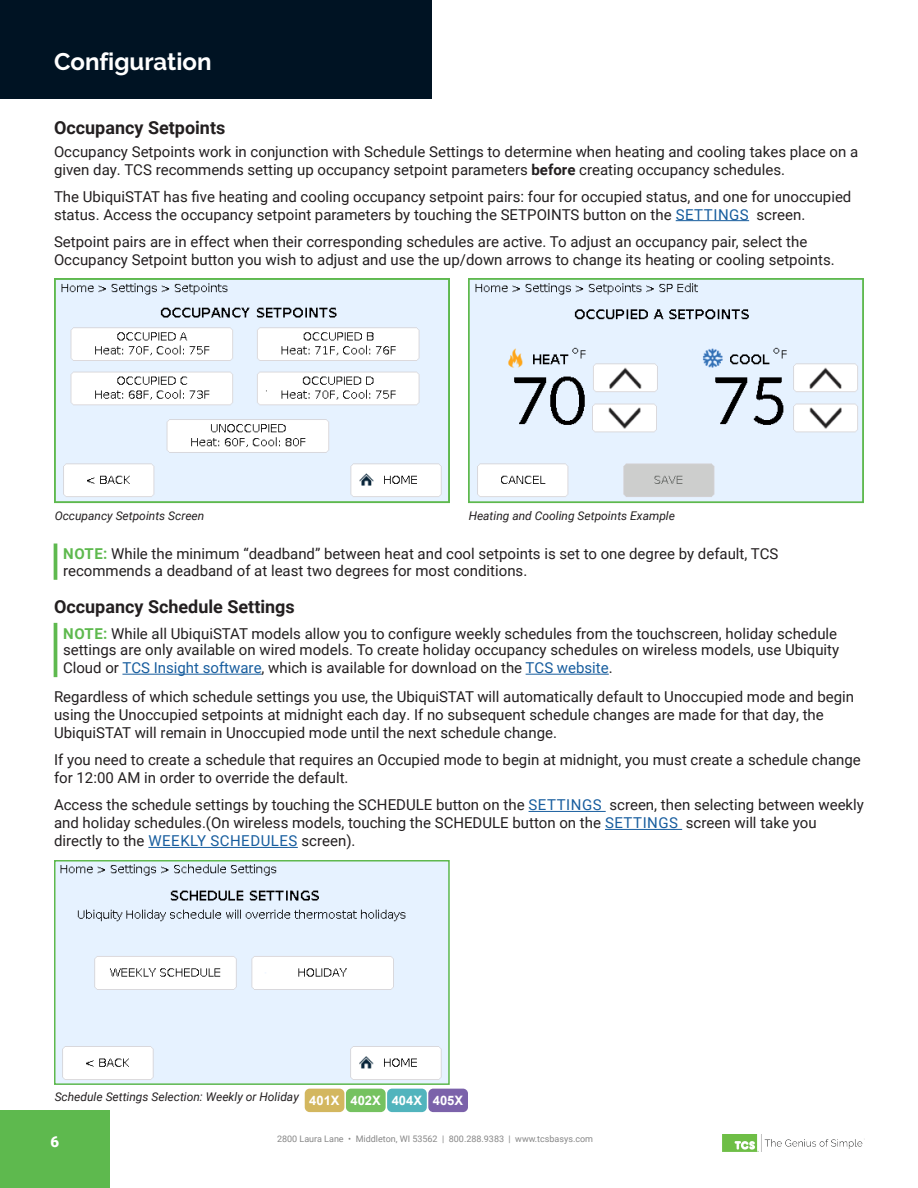
<style>
.page{position:relative;width:918px;height:1188px;background:#fff}
.page>*{position:absolute;margin:0;border:0;box-sizing:border-box;transform-origin:0 0}
.t1{font:700 24px "Raleway";color:#fff}
.Heading_4{font:700 18px "Roboto";color:#231f20}
.Body_Copy{font:15px/18px "Roboto";color:#231f20}
.Note_Paragraph{font:15px/16.5px "Roboto";color:#231f20}
.t2{font:900 15px "Roboto";color:#fff}
.t3{font:700 13.05px "Arial";color:#fff}
.Picture_Caption{font:italic 12px "Roboto";color:#231f20}
.t4{font:9px "Roboto";color:#878787}
.s1{font-weight:700}
.s2{color:#175d9e}
.s3{font-weight:700;color:#5eb94e}
</style>
<div class="page">
<img style="left:722px;top:1134px;width:141px;height:17px">
<hr style="left:917px;top:1110px;width:1px;height:78px;background:#5eb94e">
<div style="left:0;top:0;width:432px;height:99px;background:#001323"></div>
<div style="left:0;top:1110px;width:110px;height:78px;background:#5eb94e"></div>
<hr style="left:676px;top:220px;width:73px;height:1px;background:#175d9e">
<hr style="left:54px;top:544px;width:3px;height:36px;background:#5eb94e">
<hr style="left:54px;top:623px;width:3px;height:54px;background:#5eb94e">
<hr style="left:122px;top:674px;width:140px;height:1px;background:#175d9e">
<hr style="left:526px;top:674px;width:83px;height:1px;background:#175d9e">
<hr style="left:529px;top:811px;width:77px;height:1px;background:#175d9e">
<hr style="left:605px;top:829px;width:77px;height:1px;background:#175d9e">
<hr style="left:148px;top:847px;width:150px;height:1px;background:#175d9e">
<img style="left:58px;top:282px;width:388px;height:217px">
<div style="left:54px;top:278px;width:396px;height:225px;border:2px solid #5eb94e"></div>
<img style="left:472px;top:282px;width:388px;height:217px">
<div style="left:468px;top:278px;width:396px;height:225px;border:2px solid #5eb94e"></div>
<img style="left:57px;top:863px;width:390px;height:219px">
<div style="left:54px;top:860px;width:396px;height:225px;border:2px solid #5eb94e"></div>
<div style="left:305px;top:1089px;width:39px;height:23px;background:#d3b75f;border-radius:5px"></div>
<div style="left:346px;top:1089px;width:40px;height:23px;background:#75c260;border-radius:5px"></div>
<div style="left:387px;top:1089px;width:40px;height:23px;background:#51b4bd;border-radius:5px"></div>
<div style="left:428px;top:1089px;width:40px;height:23px;background:#7b62aa;border-radius:5px"></div>
<h1 class="t1" style="left:54px;top:47px;width:159px">Configuration</h1>
<p class="Heading_4" style="left:54px;top:115px;width:173px">Occupancy Setpoints</p>
<p class="Body_Copy" style="left:54px;top:142px;width:806px">Occupancy Setpoints work in conjunction with Schedule Settings to determine when heating and cooling takes place on a given day. TCS recommends setting up occupancy setpoint parameters <span class="s1">before</span> creating occupancy schedules.</p>
<p class="Body_Copy" style="left:54px;top:187px;width:799px">The UbiquiSTAT has five heating and cooling occupancy setpoint pairs: four for occupied status, and one for unoccupied status. Access the occupancy setpoint parameters by touching the SETPOINTS button on the <span class="s2">SETTINGS</span> screen.</p>
<p class="Body_Copy" style="left:54px;top:232px;width:782px">Setpoint pairs are in effect when their corresponding schedules are active. To adjust an occupancy pair, select the<br>Occupancy Setpoint button you wish to adjust and use the up/down arrows to change its heating or cooling setpoints.</p>
<p class="Picture_Caption" style="left:55px;top:508px;width:151px">Occupancy Setpoints Screen</p>
<p class="Picture_Caption" style="left:469px;top:508px;width:208px">Heating and Cooling Setpoints Example</p>
<p class="Note_Paragraph" style="left:63px;top:545px;width:717px"><span class="s3">NOTE:</span> While the minimum “deadband” between heat and cool setpoints is set to one degree by default, TCS recommends a deadband of at least two degrees for most conditions.</p>
<p class="Heading_4" style="left:54px;top:594px;width:242px">Occupancy Schedule Settings</p>
<p class="Note_Paragraph" style="left:63px;top:624px;width:778px"><span class="s3">NOTE:</span> While all UbiquiSTAT models allow you to configure weekly schedules from the touchscreen, holiday schedule settings are only available on wired models. To create holiday occupancy schedules on wireless models, use Ubiquity</p>
<p class="Note_Paragraph" style="left:63px;top:659px;width:551px">Cloud or <span class="s2">TCS Insight software</span>, which is available for download on the <span class="s2">TCS website</span>.</p>
<p class="Body_Copy" style="left:54px;top:687px;width:802px">Regardless of which schedule settings you use, the UbiquiSTAT will automatically default to Unoccupied mode and begin using the Unoccupied setpoints at midnight each day. If no subsequent schedule changes are made for that day, the<br>UbiquiSTAT will remain in Unoccupied mode until the next schedule change.</p>
<p class="Body_Copy" style="left:54px;top:750px;width:808px">If you need to create a schedule that requires an Occupied mode to begin at midnight, you must create a schedule change for 12:00 AM in order to override the default.</p>
<p class="Body_Copy" style="left:54px;top:795px;width:812px">Access the schedule settings by touching the SCHEDULE button on the <span class="s2">SETTINGS</span> screen, then selecting between weekly and holiday schedules.(On wireless models, touching the SCHEDULE button on the <span class="s2">SETTINGS</span> screen will take you directly to the <span class="s2">WEEKLY SCHEDULES</span> screen).</p>
<p class="Picture_Caption" style="left:55px;top:1089px;width:246px">Schedule Settings Selection: Weekly or Holiday</p>
<p class="t3" style="left:309px;top:1092px;width:32px">401X</p>
<p class="t3" style="left:350px;top:1092px;width:32px">402X</p>
<p class="t3" style="left:392px;top:1092px;width:32px">404X</p>
<p class="t3" style="left:433px;top:1092px;width:32px">405X</p>
<p class="t2" style="left:51px;top:1131px;width:10px">6</p>
<p class="t4" style="left:277px;top:1132px;width:318px">2800 Laura Lane • Middleton, WI 53562 | 800.288.9383 | www.tcsbasys.com</p>
</div>
